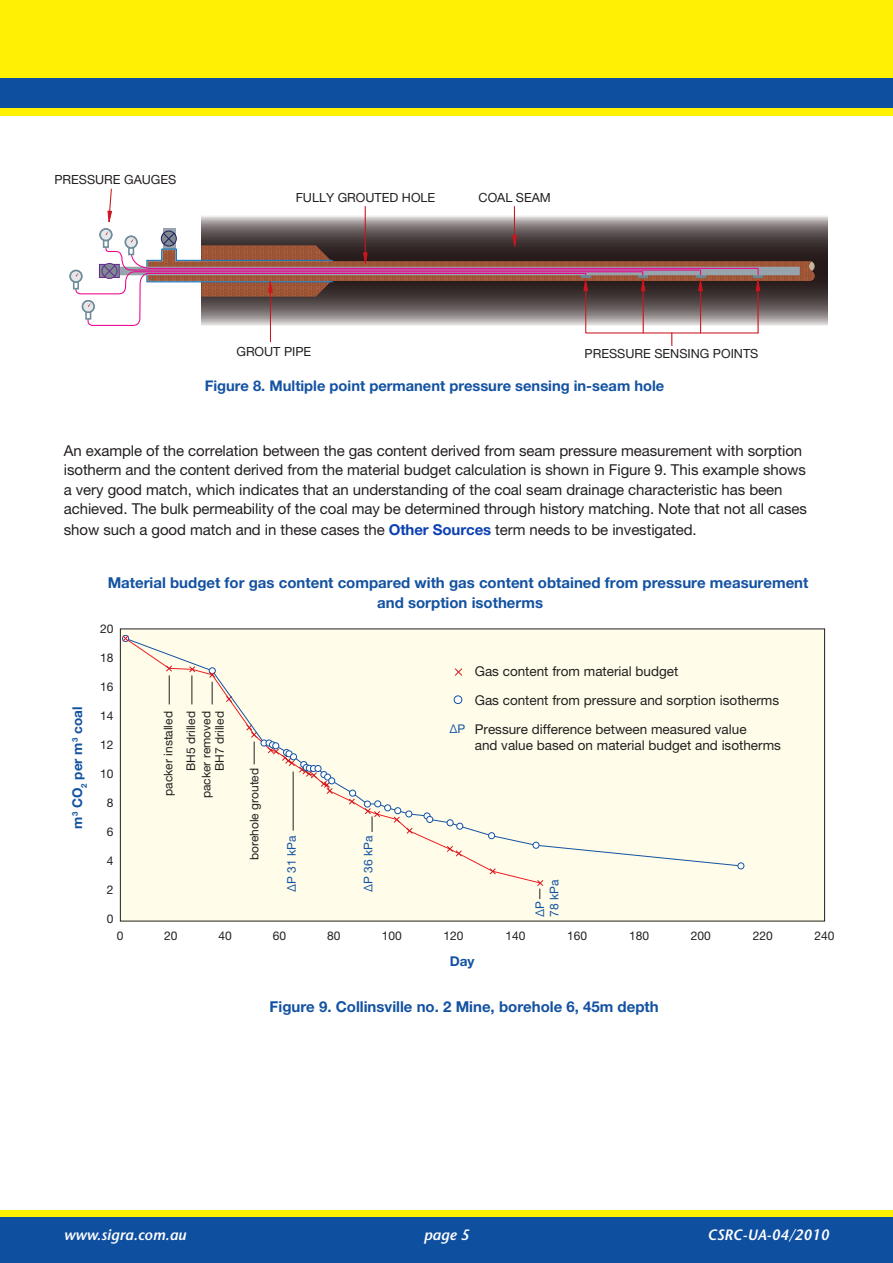
<style>
.page{position:relative;width:893px;height:1263px;background:#fff}
.page>*{position:absolute;margin:0;border:0;box-sizing:border-box;transform-origin:0 0}
.bodycopy{font:15px/19.5px "Helvetica Neue LT Pro";letter-spacing:-.005em;color:#231f20}
.t1{font:700 15px/19.5px "Helvetica Neue LT Pro";color:#1352a2;text-align:center}
.t2{font:italic 600 15px "Stone Sans Std";color:#fff}
.t3{font:700 14.7px "Helvetica Neue LT Pro";color:#1352a2}
.t4{font:13.5px/16.2px "Helvetica Neue LT Pro";color:#231f20}
.t5{font:700 13.5px "Helvetica Neue LT Pro";color:#1352a2}
.t6{font:12.6px "Helvetica Neue LT Pro";color:#231f20}
.t7{font:12px/13.5px "Helvetica Neue LT Pro";color:#231f20;text-align:right}
.t8{font:12px/14.4px "Helvetica Neue LT Pro";color:#1352a2}
.s1{font-weight:700;color:#0b40b2}
.s2{font-size:12px;color:#1352a2}
</style>
<div class="page">
<div style="left:0;top:100px;width:893px;height:16px;background:#fff101"></div>
<div style="left:0;top:0;width:893px;height:78px;background:#fff101"></div>
<div style="left:0;top:78px;width:893px;height:30px;background:#0f4fa0"></div>
<div style="left:0;top:1215px;width:893px;height:48px;background:#0f4fa0"></div>
<div style="left:0;top:1210px;width:893px;height:7px;background:#fff101"></div>
<svg style="left:201px;top:216px;width:627px;height:110px;background:#968f8f"></svg>
<svg style="left:163px;top:228px;width:12px;height:3px"></svg>
<hr style="left:514px;top:207px;width:1px;height:33px;background:#cd151d">
<svg style="left:107px;top:188px;width:5px;height:35px"></svg>
<hr style="left:365px;top:207px;width:1px;height:50px;background:#cd151d">
<div style="left:85px;top:307px;width:6px;height:13px;border:2px solid #6e8c99"></div>
<div style="left:73px;top:277px;width:6px;height:12px;border:2px solid #6e8c99"></div>
<svg style="left:70px;top:271px;width:12px;height:11px"></svg>
<div style="left:69px;top:270px;width:14px;height:13px;border:2px solid #6e8c99;border-radius:50%"></div>
<div style="left:83px;top:301px;width:11px;height:11px;background:#e6e7e9;border-radius:50%"></div>
<div style="left:82px;top:300px;width:13px;height:13px;border:2px solid #6e8c99;border-radius:50%"></div>
<div style="left:99px;top:228px;width:13px;height:13px;border:2px solid #6e8c99;border-radius:50%"></div>
<svg style="left:87px;top:231px;width:728px;height:115px"></svg>
<div style="left:120px;top:629px;width:705px;height:292px;background:#fffde9"></div>
<svg style="left:489px;top:868px;width:7px;height:7px"></svg>
<svg style="left:537px;top:880px;width:7px;height:19px"></svg>
<svg style="left:129px;top:638px;width:608px;height:228px"></svg>
<div style="left:209px;top:667px;width:7px;height:7px;border:1px solid #1352a2;border-radius:50%"></div>
<svg style="left:246px;top:724px;width:89px;height:70px"></svg>
<div style="left:328px;top:777px;width:7px;height:7px;border:1px solid #1352a2;border-radius:50%"></div>
<svg style="left:348px;top:790px;width:8px;height:15px"></svg>
<div style="left:349px;top:790px;width:7px;height:6px;border:1px solid #1352a2;border-radius:50%"></div>
<div style="left:454px;top:696px;width:8px;height:7px;background:#fff;border-radius:50%"></div>
<div style="left:454px;top:695px;width:8px;height:9px;border:1px solid #1352a2;border-radius:50%"></div>
<div style="left:374px;top:800px;width:7px;height:7px;border:1px solid #1352a2;border-radius:50%"></div>
<svg style="left:364px;top:801px;width:49px;height:33px"></svg>
<div style="left:405px;top:810px;width:7px;height:7px;border:1px solid #1352a2;border-radius:50%"></div>
<div style="left:424px;top:812px;width:6px;height:7px;border:1px solid #1352a2;border-radius:50%"></div>
<svg style="left:424px;top:813px;width:9px;height:9px"></svg>
<div style="left:426px;top:816px;width:7px;height:7px;border:1px solid #1352a2;border-radius:50%"></div>
<div style="left:447px;top:819px;width:6px;height:7px;border:1px solid #1352a2;border-radius:50%"></div>
<svg style="left:447px;top:820px;width:16px;height:9px"></svg>
<div style="left:456px;top:823px;width:7px;height:7px;border:1px solid #1352a2;border-radius:50%"></div>
<svg style="left:489px;top:833px;width:6px;height:6px"></svg>
<div style="left:488px;top:832px;width:7px;height:7px;border:1px solid #1352a2;border-radius:50%"></div>
<svg style="left:533px;top:842px;width:6px;height:6px"></svg>
<div style="left:533px;top:842px;width:6px;height:7px;border:1px solid #1352a2;border-radius:50%"></div>
<svg style="left:738px;top:863px;width:6px;height:6px"></svg>
<div style="left:737px;top:862px;width:7px;height:7px;border:1px solid #1352a2;border-radius:50%"></div>
<svg style="left:209px;top:668px;width:7px;height:36px"></svg>
<svg style="left:122px;top:635px;width:7px;height:7px"></svg>
<p class="t6" style="left:54px;top:172px;width:124px">PRESSURE GAUGES</p>
<p class="t6" style="left:296px;top:190px;width:141px">FULLY GROUTED HOLE</p>
<p class="t6" style="left:479px;top:190px;width:74px">COAL SEAM</p>
<p class="t6" style="left:236px;top:344px;width:76px">GROUT PIPE</p>
<p class="t6" style="left:585px;top:346px;width:175px">PRESSURE SENSING POINTS</p>
<p class="t3" style="left:205px;top:377px;width:461px">Figure 8. Multiple point permanent pressure sensing in-seam hole</p>
<p class="bodycopy" style="left:64px;top:440px;width:745px">An example of the correlation between the gas content derived from seam pressure measurement with sorption isotherm and the content derived from the material budget calculation is shown in Figure 9. This example shows a very good match, which indicates that an understanding of the coal seam drainage characteristic has been achieved. The bulk permeability of the coal may be determined through history matching. Note that not all cases</p>
<p class="bodycopy" style="left:64px;top:520px;width:634px">show such a good match and in these cases the <span class="s1">Other Sources</span> term needs to be investigated.</p>
<p class="t5" style="left:69px;top:828px;width:123px;rotate:-90deg">m<sup>3</sup> CO<sub>2</sub> per m<sup>3</sup> coal</p>
<p class="t1" style="left:108px;top:573px;width:702px">Material budget for gas content compared with gas content obtained from pressure measurement and sorption isotherms</p>
<p class="t7" style="left:100px;top:622px;width:15px">20</p>
<p class="t7" style="left:100px;top:651px;width:15px">18</p>
<p class="t7" style="left:100px;top:680px;width:15px">16</p>
<p class="t7" style="left:100px;top:709px;width:15px">14</p>
<p class="t7" style="left:100px;top:738px;width:15px">12</p>
<p class="t7" style="left:100px;top:767px;width:15px">10</p>
<p class="t7" style="left:107px;top:796px;width:8px">8</p>
<p class="t7" style="left:107px;top:825px;width:8px">6</p>
<p class="t7" style="left:107px;top:854px;width:8px">4</p>
<p class="t7" style="left:107px;top:883px;width:8px">2</p>
<p class="t7" style="left:107px;top:912px;width:8px">0</p>
<p class="t7" style="left:117px;top:929px;width:8px">0</p>
<p class="t4" style="left:475px;top:662px;width:205px">Gas content from material budget</p>
<p class="t7" style="left:161px;top:796px;width:86px;rotate:-90deg">packer installed</p>
<p class="t7" style="left:184px;top:771px;width:61px;rotate:-90deg">BH5 drilled</p>
<p class="t7" style="left:199px;top:798px;width:89px;rotate:-90deg">packer removed<br>BH7 drilled</p>
<p class="t7" style="left:247px;top:860px;width:94px;rotate:-90deg">borehole grouted</p>
<p class="t8" style="left:284px;top:892px;width:58px;rotate:-90deg">∆P 31 kPa</p>
<p class="t8" style="left:361px;top:892px;width:58px;rotate:-90deg">∆P 36 kPa</p>
<p class="t4" style="left:475px;top:691px;width:306px">Gas content from pressure and sorption isotherms</p>
<p class="t4" style="left:475px;top:721px;width:308px;text-indent:-25px"><span class="s2">∆P</span> Pressure difference between measured value<br>and value based on material budget and isotherms</p>
<p class="t8" style="left:533px;top:917px;width:39px;rotate:-90deg">∆P<br>78 kPa</p>
<p class="t7" style="left:164px;top:929px;width:15px">20</p>
<p class="t7" style="left:218px;top:929px;width:15px">40</p>
<p class="t7" style="left:273px;top:929px;width:15px">60</p>
<p class="t7" style="left:327px;top:929px;width:15px">80</p>
<p class="t7" style="left:382px;top:929px;width:22px">100</p>
<p class="t7" style="left:444px;top:929px;width:22px">120</p>
<p class="t7" style="left:505px;top:929px;width:22px">140</p>
<p class="t7" style="left:567px;top:929px;width:22px">160</p>
<p class="t7" style="left:629px;top:929px;width:22px">180</p>
<p class="t7" style="left:691px;top:929px;width:22px">200</p>
<p class="t7" style="left:753px;top:929px;width:22px">220</p>
<p class="t7" style="left:814px;top:929px;width:22px">240</p>
<p class="t5" style="left:450px;top:953px;width:26px">Day</p>
<p class="t1" style="left:270px;top:996px;width:391px">Figure 9. Collinsville no. 2 Mine, borehole 6, 45m depth</p>
<p class="t2" style="left:64px;top:1226px;width:124px">www.sigra.com.au</p>
<p class="t2" style="left:424px;top:1226px;width:47px">page 5</p>
<p class="t2" style="left:707px;top:1226px;width:123px">CSRC-UA-04/2010</p>
</div>
